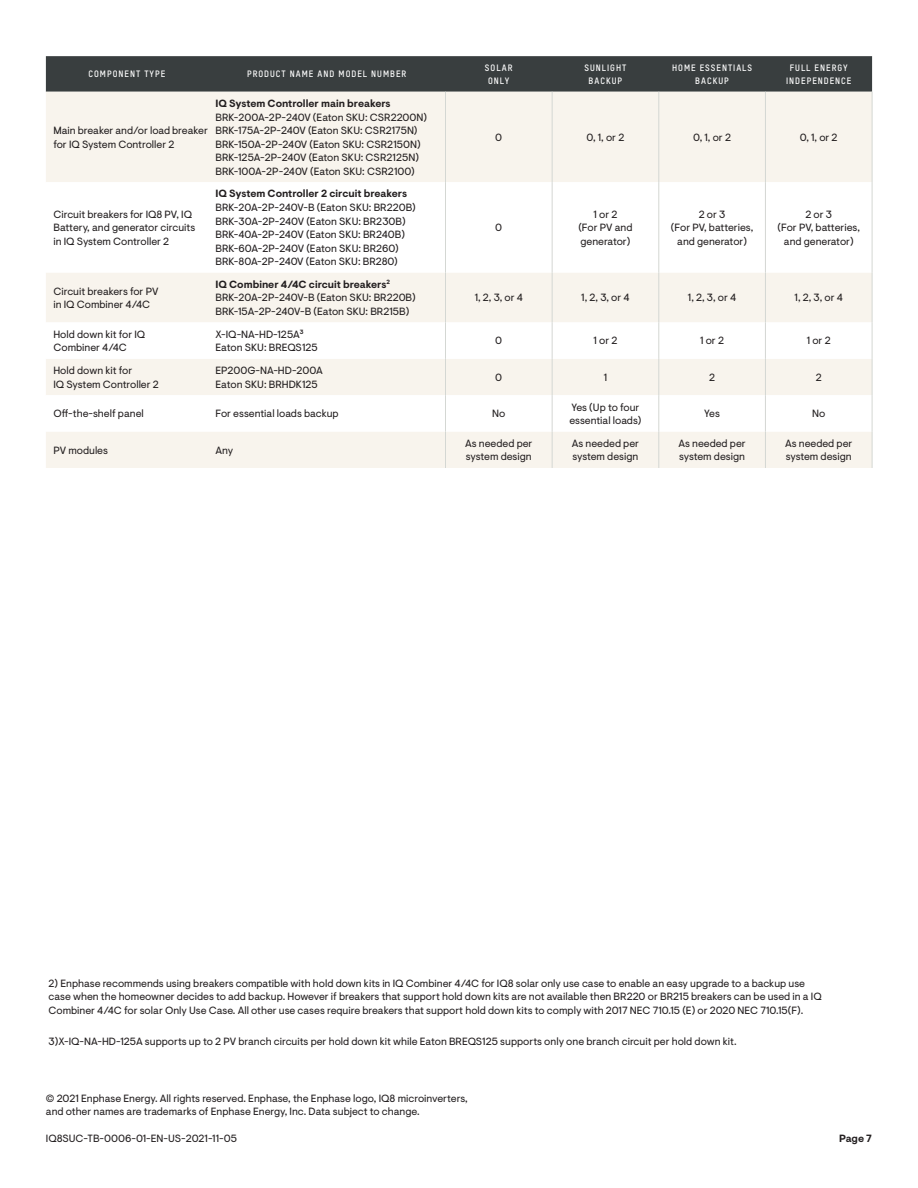
<style>
.page{position:relative;width:918px;height:1188px;background:#fff}
.page>*{position:absolute;margin:0;border:0;box-sizing:border-box;transform-origin:0 0}
.t1{font:10.5px/13.5px "Enphase Visuelt";color:#231f20}
.t2{font:700 10.5px "Enphase Visuelt";color:#231f20}
.t3{font:9px/13.5px "T Star Pro Bold";letter-spacing:.11em;color:#fff;text-align:center}
.s1{font-weight:700}
</style>
<div class="page">
<div style="left:46px;top:56px;width:826px;height:36px;background:#393e3f"></div>
<div style="left:46px;top:92px;width:826px;height:376px;background:#f8f4ed"></div>
<svg style="left:46px;top:182px;width:826px;height:250px"></svg>
<hr style="left:552px;top:92px;width:1px;height:90px;background:#d4d7d3">
<hr style="left:658px;top:92px;width:1px;height:90px;background:#d4d7d3">
<hr style="left:765px;top:92px;width:1px;height:90px;background:#d4d7d3">
<hr style="left:552px;top:182px;width:1px;height:91px;background:#d4d7d3">
<hr style="left:658px;top:182px;width:1px;height:91px;background:#d4d7d3">
<hr style="left:765px;top:182px;width:1px;height:91px;background:#d4d7d3">
<hr style="left:552px;top:273px;width:1px;height:49px;background:#d4d7d3">
<hr style="left:658px;top:273px;width:1px;height:49px;background:#d4d7d3">
<hr style="left:765px;top:273px;width:1px;height:49px;background:#d4d7d3">
<hr style="left:552px;top:322px;width:1px;height:37px;background:#d4d7d3">
<hr style="left:658px;top:322px;width:1px;height:37px;background:#d4d7d3">
<hr style="left:765px;top:322px;width:1px;height:37px;background:#d4d7d3">
<hr style="left:552px;top:359px;width:1px;height:36px;background:#d4d7d3">
<hr style="left:658px;top:359px;width:1px;height:36px;background:#d4d7d3">
<hr style="left:765px;top:359px;width:1px;height:36px;background:#d4d7d3">
<hr style="left:552px;top:395px;width:1px;height:37px;background:#d4d7d3">
<hr style="left:658px;top:395px;width:1px;height:37px;background:#d4d7d3">
<hr style="left:765px;top:395px;width:1px;height:37px;background:#d4d7d3">
<hr style="left:552px;top:432px;width:1px;height:36px;background:#d4d7d3">
<hr style="left:658px;top:432px;width:1px;height:36px;background:#d4d7d3">
<hr style="left:765px;top:432px;width:1px;height:36px;background:#d4d7d3">
<hr style="left:872px;top:92px;width:1px;height:90px;background:#d4d7d3">
<hr style="left:872px;top:182px;width:1px;height:91px;background:#d4d7d3">
<hr style="left:872px;top:273px;width:1px;height:49px;background:#d4d7d3">
<hr style="left:872px;top:322px;width:1px;height:37px;background:#d4d7d3">
<hr style="left:872px;top:359px;width:1px;height:36px;background:#d4d7d3">
<hr style="left:872px;top:395px;width:1px;height:37px;background:#d4d7d3">
<hr style="left:872px;top:432px;width:1px;height:36px;background:#d4d7d3">
<hr style="left:445px;top:92px;width:1px;height:90px;background:#d4d7d3">
<hr style="left:445px;top:182px;width:1px;height:91px;background:#d4d7d3">
<hr style="left:445px;top:273px;width:1px;height:49px;background:#d4d7d3">
<hr style="left:445px;top:322px;width:1px;height:37px;background:#d4d7d3">
<hr style="left:445px;top:359px;width:1px;height:36px;background:#d4d7d3">
<hr style="left:445px;top:395px;width:1px;height:37px;background:#d4d7d3">
<hr style="left:445px;top:432px;width:1px;height:36px;background:#d4d7d3">
<p class="t3" style="left:88px;top:67px;width:78px">COMPONENT TYPE</p>
<p class="t3" style="left:247px;top:67px;width:161px">PRODUCT NAME AND MODEL NUMBER</p>
<p class="t3" style="left:485px;top:60px;width:29px">SOLAR<br>ONLY</p>
<p class="t3" style="left:585px;top:60px;width:43px">SUNLIGHT<br>BACKUP</p>
<p class="t3" style="left:672px;top:60px;width:81px">HOME ESSENTIALS<br>BACKUP</p>
<p class="t3" style="left:786px;top:60px;width:67px">FULL ENERGY<br>INDEPENDENCE</p>
<p class="t1" style="left:53px;top:124px;width:156px">Main breaker and/or load breaker for IQ System Controller 2</p>
<p class="t1" style="left:53px;top:208px;width:143px">Circuit breakers for IQ8 PV, IQ<br>Battery, and generator circuits in IQ System Controller 2</p>
<p class="t2" style="left:215px;top:97px;width:177px">IQ System Controller main breakers</p>
<p class="t1" style="left:215px;top:111px;width:213px">BRK-200A-2P-240V (Eaton SKU: CSR2200N)<br>BRK-175A-2P-240V (Eaton SKU: CSR2175N)<br>BRK-150A-2P-240V (Eaton SKU: CSR2150N)<br>BRK-125A-2P-240V (Eaton SKU: CSR2125N)<br>BRK-100A-2P-240V (Eaton SKU: CSR2100)</p>
<p class="t2" style="left:215px;top:188px;width:193px">IQ System Controller 2 circuit breakers</p>
<p class="t1" style="left:215px;top:201px;width:202px">BRK-20A-2P-240V-B (Eaton SKU: BR220B)<br>BRK-30A-2P-240V (Eaton SKU: BR230B)<br>BRK-40A-2P-240V (Eaton SKU: BR240B)<br>BRK-60A-2P-240V (Eaton SKU: BR260)<br>BRK-80A-2P-240V (Eaton SKU: BR280)</p>
<p class="t1" style="left:53px;top:285px;width:106px">Circuit breakers for PV in IQ Combiner 4/4C</p>
<p class="t1" style="left:215px;top:278px;width:202px"><span class="s1">IQ Combiner 4/4C circuit breakers</span><sup>2<br></sup>BRK-20A-2P-240V-B (Eaton SKU: BR220B)<br>BRK-15A-2P-240V-B (Eaton SKU: BR215B)</p>
<p class="t1" style="left:495px;top:131px;width:8px">0</p>
<p class="t1" style="left:587px;top:131px;width:39px">0, 1, or 2</p>
<p class="t1" style="left:693px;top:131px;width:39px">0, 1, or 2</p>
<p class="t1" style="left:800px;top:131px;width:39px">0, 1, or 2</p>
<p class="t1" style="left:495px;top:221px;width:8px">0</p>
<p class="t1" style="left:578px;top:208px;width:56px;text-align:center">1 or 2<br>(For PV and generator)</p>
<p class="t1" style="left:671px;top:208px;width:84px;text-align:center">2 or 3<br>(For PV, batteries, and generator)</p>
<p class="t1" style="left:778px;top:208px;width:84px;text-align:center">2 or 3<br>(For PV, batteries, and generator)</p>
<p class="t1" style="left:475px;top:291px;width:50px">1, 2, 3, or 4</p>
<p class="t1" style="left:581px;top:291px;width:50px">1, 2, 3, or 4</p>
<p class="t1" style="left:688px;top:291px;width:50px">1, 2, 3, or 4</p>
<p class="t1" style="left:795px;top:291px;width:50px">1, 2, 3, or 4</p>
<p class="t1" style="left:53px;top:328px;width:93px">Hold down kit for IQ<br>Combiner 4/4C</p>
<p class="t1" style="left:215px;top:328px;width:104px">X-IQ-NA-HD-125A<sup>3<br></sup>Eaton SKU: BREQS125</p>
<p class="t1" style="left:495px;top:334px;width:8px">0</p>
<p class="t1" style="left:593px;top:334px;width:25px">1 or 2</p>
<p class="t1" style="left:700px;top:334px;width:25px">1 or 2</p>
<p class="t1" style="left:807px;top:334px;width:25px">1 or 2</p>
<p class="t1" style="left:53px;top:364px;width:107px">Hold down kit for<br>IQ System Controller 2</p>
<p class="t1" style="left:215px;top:364px;width:109px">EP200G-NA-HD-200A<br>Eaton SKU: BRHDK125</p>
<p class="t1" style="left:495px;top:371px;width:8px">0</p>
<p class="t1" style="left:604px;top:371px;width:5px">1</p>
<p class="t1" style="left:709px;top:371px;width:8px">2</p>
<p class="t1" style="left:816px;top:371px;width:8px">2</p>
<p class="t1" style="left:53px;top:407px;width:92px">Off-the-shelf panel</p>
<p class="t1" style="left:215px;top:407px;width:125px">For essential loads backup</p>
<p class="t1" style="left:492px;top:407px;width:15px">No</p>
<p class="t1" style="left:569px;top:400px;width:74px">Yes (Up to four essential loads)</p>
<p class="t1" style="left:704px;top:407px;width:17px">Yes</p>
<p class="t1" style="left:812px;top:407px;width:15px">No</p>
<p class="t1" style="left:53px;top:444px;width:56px">PV modules</p>
<p class="t1" style="left:215px;top:444px;width:19px">Any</p>
<p class="t1" style="left:465px;top:437px;width:69px">As needed per system design</p>
<p class="t1" style="left:572px;top:437px;width:69px">As needed per system design</p>
<p class="t1" style="left:678px;top:437px;width:69px">As needed per system design</p>
<p class="t1" style="left:785px;top:437px;width:69px">As needed per system design</p>
<p class="t1" style="left:49px;top:976px;width:775px">2) Enphase recommends using breakers compatible with hold down kits in IQ Combiner 4/4C for IQ8 solar only use case to enable an easy upgrade to a backup use case when the homeowner decides to add backup. However if breakers that support hold down kits are not available then BR220 or BR215 breakers can be used in a IQ<br>Combiner 4/4C for solar Only Use Case. All other use cases require breakers that support hold down kits to comply with 2017 NEC 710.15 (E) or 2020 NEC 710.15(F).</p>
<p class="t1" style="left:49px;top:1035px;width:690px">3)X-IQ-NA-HD-125A supports up to 2 PV branch circuits per hold down kit while Eaton BREQS125 supports only one branch circuit per hold down kit.</p>
<p class="t1" style="left:46px;top:1092px;width:423px">© 2021 Enphase Energy. All rights reserved. Enphase, the Enphase logo, IQ8 microinverters, and other names are trademarks of Enphase Energy, Inc. Data subject to change.</p>
<p class="t1" style="left:46px;top:1132px;width:193px">IQ8SUC-TB-0006-01-EN-US-2021-11-05</p>
<p class="t2" style="left:839px;top:1132px;width:34px">Page 7</p>
</div>
